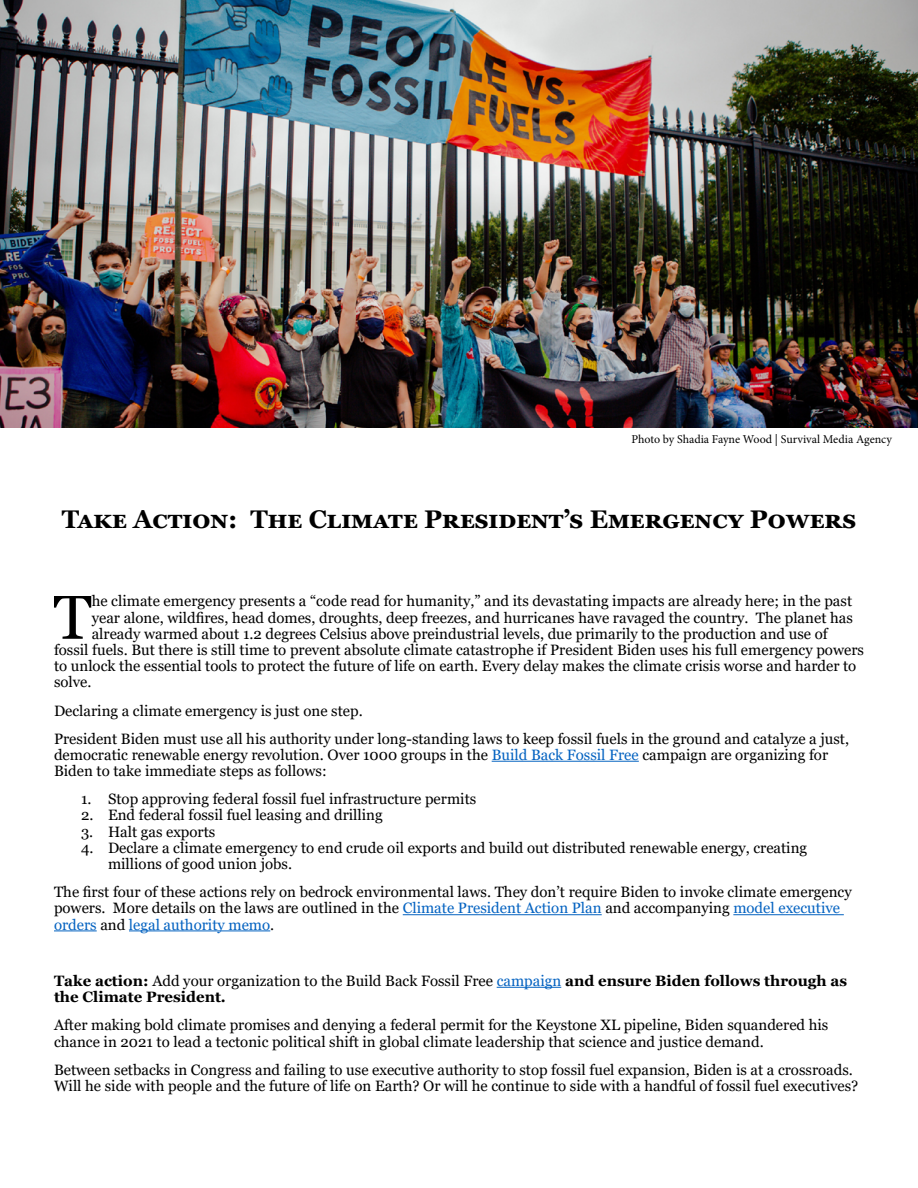
<style>
.page{position:relative;width:918px;height:1188px;background:#fff}
.page>*{position:absolute;margin:0;border:0;box-sizing:border-box;transform-origin:0 0}
.t1{font:61.8px "Georgia";color:#000}
.List_Paragraph{font:700 25.5px "Georgia";letter-spacing:.005em;color:#000}
.t2{font:15px/16.2px "Georgia";color:#000}
.t3{font:700 15px/16.2px "Georgia";color:#000}
.t4{font:12px "Minion Pro";letter-spacing:-.005em;color:#000}
.s1{color:#0563c1}
.s2{font-weight:400}
.s3{font-weight:400;color:#0563c1}
</style>
<div class="page">
<img style="left:0;top:0;width:918px;height:428px">
<hr style="left:492px;top:761px;width:147px;height:1px;background:#0563c1">
<hr style="left:403px;top:914px;width:199px;height:1px;background:#0563c1">
<hr style="left:733px;top:914px;width:111px;height:1px;background:#0563c1">
<hr style="left:54px;top:931px;width:43px;height:1px;background:#0563c1">
<hr style="left:129px;top:931px;width:141px;height:1px;background:#0563c1">
<hr style="left:497px;top:987px;width:64px;height:1px;background:#0563c1">
<p class="t4" style="left:631px;top:431px;width:262px">Photo by Shadia Fayne Wood | Survival Media Agency</p>
<p class="List_Paragraph" style="left:62px;top:503px;width:796px">Take Action: The Climate President’s Emergency Powers</p>
<p class="t1" style="left:54px;top:580px;width:40px">T</p>
<p class="t2" style="left:92px;top:593px;width:762px">he climate emergency presents a “code read for humanity,” and its devastating impacts are already here; in the past</p>
<p class="t2" style="left:92px;top:610px;width:763px">year alone, wildfires, head domes, droughts, deep freezes, and hurricanes have ravaged the country. The planet has</p>
<p class="t2" style="left:92px;top:626px;width:737px">already warmed about 1.2 degrees Celsius above preindustrial levels, due primarily to the production and use of</p>
<p class="t2" style="left:54px;top:642px;width:811px">fossil fuels. But there is still time to prevent absolute climate catastrophe if President Biden uses his full emergency powers</p>
<p class="t2" style="left:54px;top:658px;width:804px">to unlock the essential tools to protect the future of life on earth. Every delay makes the climate crisis worse and harder to</p>
<p class="t2" style="left:54px;top:674px;width:39px">solve.</p>
<p class="t2" style="left:54px;top:703px;width:310px">Declaring a climate emergency is just one step.</p>
<p class="t2" style="left:54px;top:731px;width:797px">President Biden must use all his authority under long-standing laws to keep fossil fuels in the ground and catalyze a just, democratic renewable energy revolution. Over 1000 groups in the <span class="s1">Build Back Fossil Free</span> campaign are organizing for<br>Biden to take immediate steps as follows:</p>
<p class="t2" style="left:81px;top:791px;width:397px">1. Stop approving federal fossil fuel infrastructure permits</p>
<p class="t2" style="left:81px;top:808px;width:303px">2. End federal fossil fuel leasing and drilling</p>
<p class="t2" style="left:81px;top:824px;width:136px">3. Halt gas exports</p>
<p class="t2" style="left:108px;top:840px;width:701px;text-indent:-27px">4. Declare a climate emergency to end crude oil exports and build out distributed renewable energy, creating millions of good union jobs.</p>
<p class="t2" style="left:54px;top:884px;width:799px">The first four of these actions rely on bedrock environmental laws. They don’t require Biden to invoke climate emergency powers. More details on the laws are outlined in the <span class="s1">Climate President Action Plan</span> and accompanying <span class="s1">model executive orders</span> and <span class="s1">legal authority memo</span>.</p>
<p class="t3" style="left:54px;top:973px;width:795px">Take action: <span class="s2">Add your organization to the Build Back Fossil Free</span> <span class="s3">campaign</span> and ensure Biden follows through as the Climate President.</p>
<p class="t2" style="left:54px;top:1017px;width:776px">After making bold climate promises and denying a federal permit for the Keystone XL pipeline, Biden squandered his chance in 2021 to lead a tectonic political shift in global climate leadership that science and justice demand.</p>
<p class="t2" style="left:54px;top:1062px;width:806px">Between setbacks in Congress and failing to use executive authority to stop fossil fuel expansion, Biden is at a crossroads.<br>Will he side with people and the future of life on Earth? Or will he continue to side with a handful of fossil fuel executives?</p>
</div>
